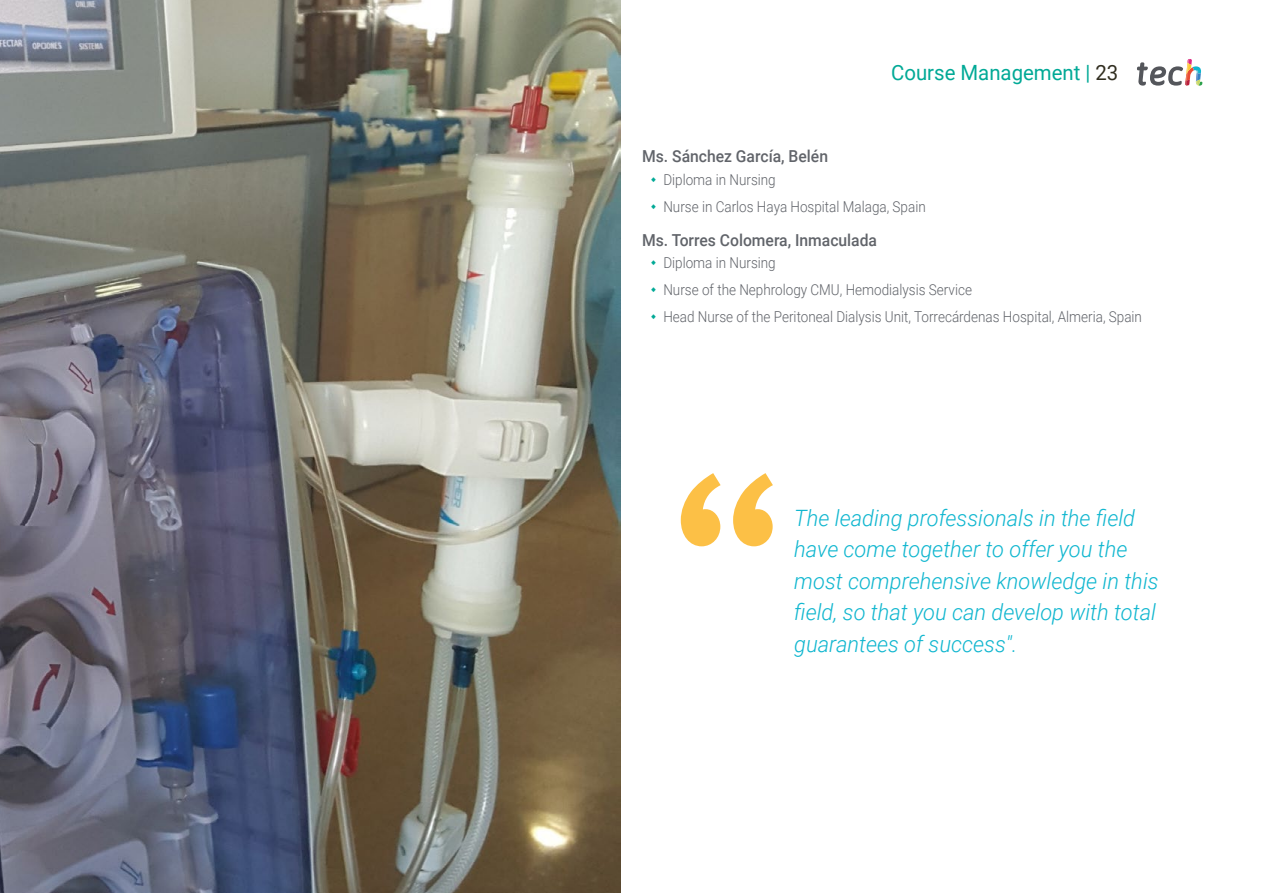
<style>
.page{position:relative;width:1263px;height:893px;background:#fff}
.page>*{position:absolute;margin:0;border:0;box-sizing:border-box;transform-origin:0 0}
.t1{font:italic 300 22.5px/31.5px "Roboto";color:#0fb6cf}
.t2{font:21px "Roboto";color:#00a996}
.t3{font:500 16.5px "Roboto";color:#61646a;scale:.95 1}
.t4{font:300 15px/26.7px "Roboto";color:#61646a;scale:.9 1}
.s1{color:#312e20}
</style>
<div class="page">
<img style="left:0;top:0;width:621px;height:893px">
<svg style="left:1137px;top:59px;width:65px;height:27px"></svg>
<svg style="left:681px;top:473px;width:92px;height:73px"></svg>
<h2 class="t2" style="left:891px;top:57px;width:229px">Course Management | <span class="s1">23</span></h2>
<p class="t3" style="left:642px;top:145px;width:197px">Ms. Sánchez García, Belén</p>
<p class="t4" style="left:663px;top:166px;width:293px">Diploma in Nursing<br>Nurse in Carlos Haya Hospital Malaga, Spain</p>
<p class="t3" style="left:642px;top:228px;width:249px">Ms. Torres Colomera, Inmaculada</p>
<p class="t4" style="left:663px;top:249px;width:533px">Diploma in Nursing<br>Nurse of the Nephrology CMU, Hemodialysis Service<br>Head Nurse of the Peritoneal Dialysis Unit, Torrecárdenas Hospital, Almeria, Spain</p>
<h1 class="t1" style="left:794px;top:501px;width:366px">The leading professionals in the field have come together to offer you the most comprehensive knowledge in this field, so that you can develop with total guarantees of success".</h1>
</div>
